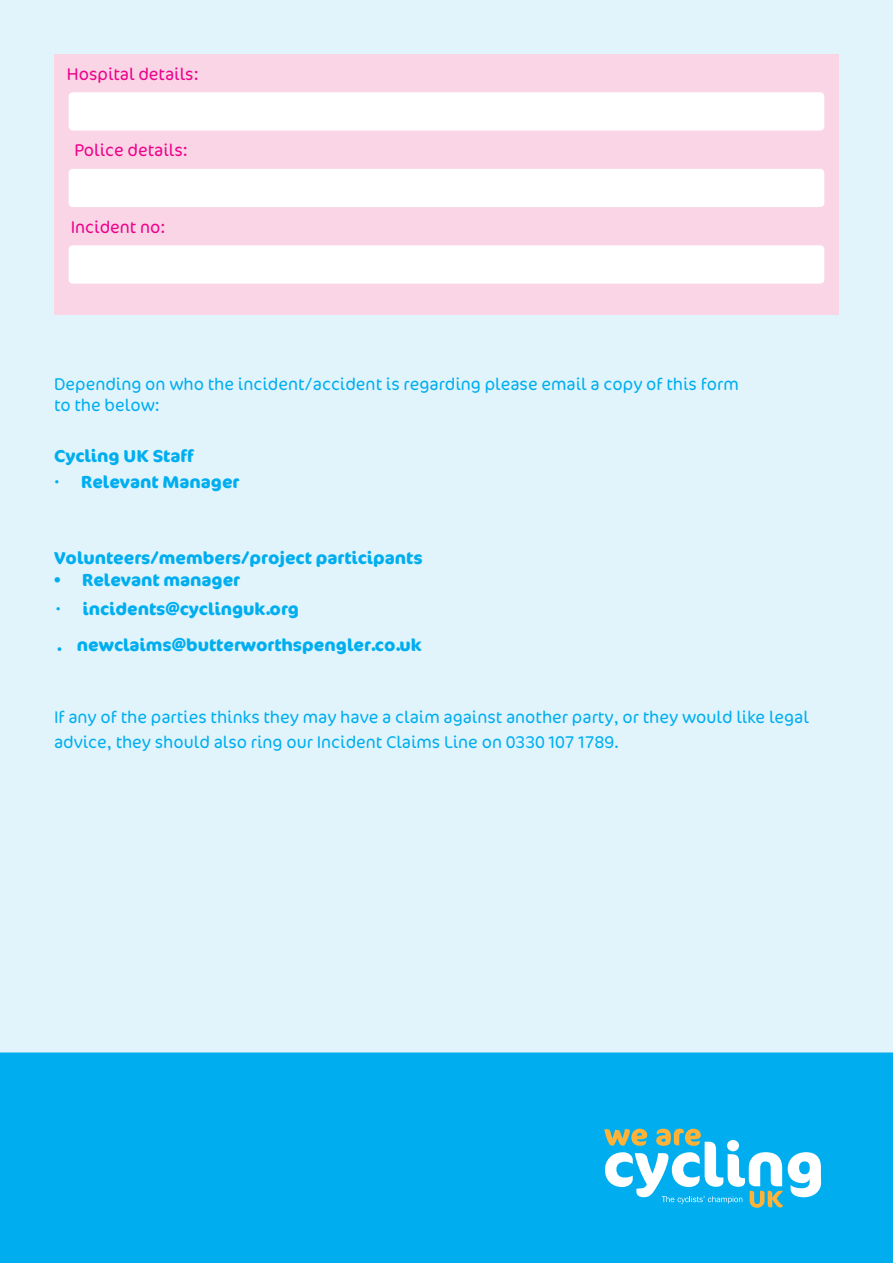
<style>
.page{position:relative;width:893px;height:1263px;background:#e1f4fc}
.page>*{position:absolute;margin:0;border:0;box-sizing:border-box;transform-origin:0 0}
.t1{font:300 17.25px/20.7px "Cocon";color:#00aeef}
.t2{font:700 17.25px "Cocon Offc";color:#00aeef}
.t3{font:700 17.25px "Cocon";color:#00aeef}
.t4{font:300 17.25px "Cocon";color:#ed028c}
.s1{font-family:"Cocon";font-weight:300}
</style>
<div class="page">
<div style="left:54px;top:54px;width:784px;height:261px;background:#fad5e5"></div>
<div style="left:69px;top:92px;width:755px;height:39px;background:#fff;border-radius:4px"></div>
<div style="left:69px;top:169px;width:755px;height:38px;background:#fff;border-radius:4px"></div>
<div style="left:69px;top:245px;width:755px;height:39px;background:#fff;border-radius:4px"></div>
<div style="left:0;top:1052px;width:893px;height:211px;background:#00aeef"></div>
<svg style="left:604px;top:1129px;width:217px;height:79px"></svg>
<p class="t4" style="left:67px;top:64px;width:133px">Hospital details:</p>
<p class="t4" style="left:75px;top:140px;width:115px">Police details:</p>
<p class="t4" style="left:71px;top:217px;width:96px">Incident no:</p>
<p class="t1" style="left:54px;top:374px;width:686px">Depending on who the incident/accident is regarding please email a copy of this form to the below:</p>
<p class="t3" style="left:54px;top:446px;width:141px">Cycling UK Staff</p>
<p class="t2" style="left:54px;top:471px;width:187px"><span class="s1">•</span> Relevant Manager</p>
<p class="t3" style="left:54px;top:547px;width:370px">Volunteers/members/project participants</p>
<p class="t2" style="left:54px;top:570px;width:188px">• Relevant manager</p>
<p class="t2" style="left:55px;top:599px;width:245px"><span class="s1">•</span> incidents@cyclinguk.org</p>
<p class="t2" style="left:57px;top:635px;width:366px">. newclaims@butterworthspengler.co.uk</p>
<p class="t1" style="left:54px;top:705px;width:756px;line-height:25.5px">If any of the parties thinks they may have a claim against another party, or they would like legal advice, they should also ring our Incident Claims Line on 0330 107 1789.</p>
</div>
